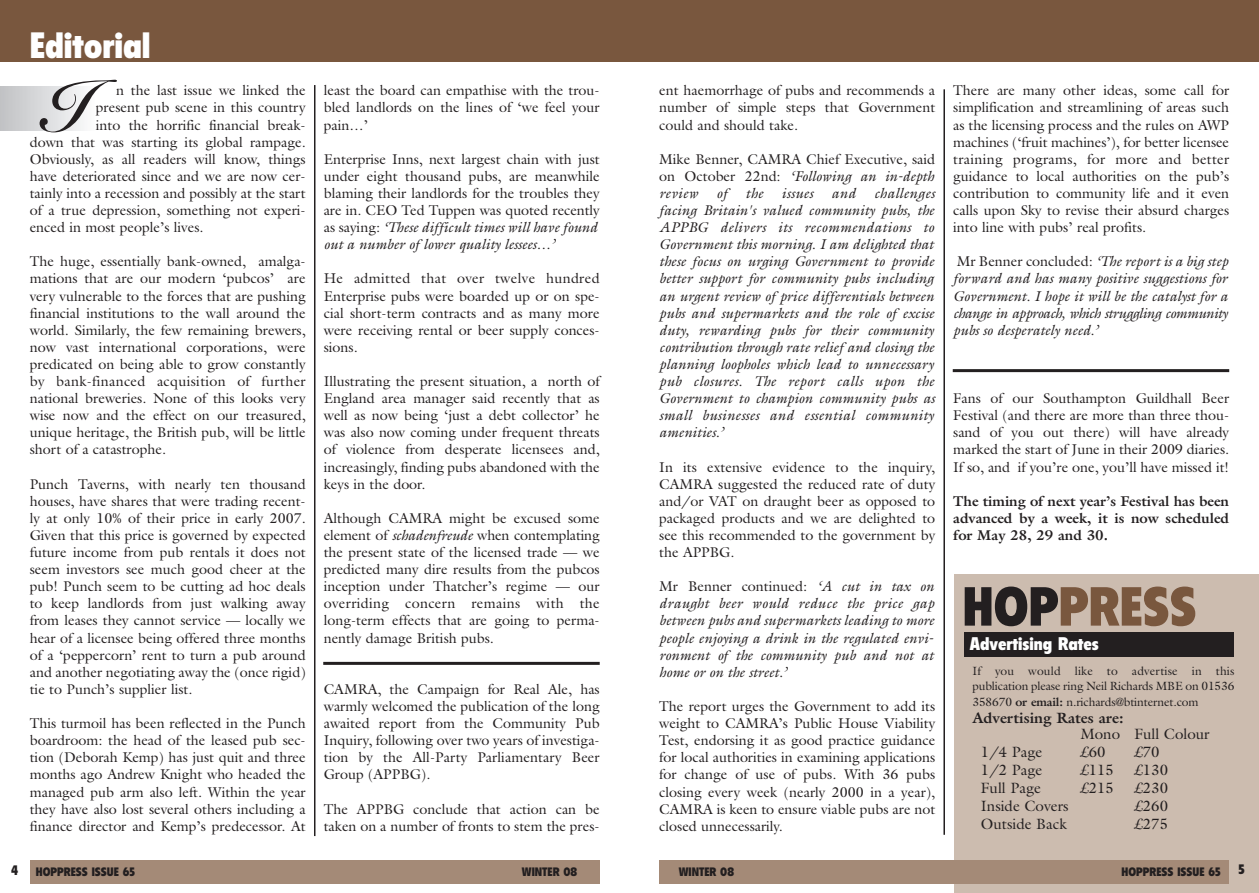
<style>
.page{position:relative;width:1259px;height:893px;background:#fff}
.page>*{position:absolute;margin:0;border:0;box-sizing:border-box;transform-origin:0 0}
.t1{font:72px "Snell Roundhand Bold Script";color:#231f20}
.t2{font:900 condensed 54px "Flyer";color:#79573e}
.t3{font:900 condensed 36px "Flyer";color:#fff}
.t4{font:900 condensed 18px "Flyer";color:#fff}
.t5{font:15px "Galliard";color:#231f20}
.t6{font:700 15px "Galliard";color:#231f20}
.t7{font:14.25px/17.1px "Galliard";color:#231f20;text-align:justify}
.t8{font:italic 14.25px/17.1px "Galliard";color:#231f20;text-align:justify}
.t9{font:700 14.25px/17.1px "Galliard";color:#231f20;text-align:justify}
.t10{font:900 condensed 13.5px "Flyer";color:#231f20}
.t11{font:12px/14.4px "Galliard";letter-spacing:-.01em;color:#231f20}
.t12{font:900 condensed 12px "Flyer";color:#231f20}
.s1{font-style:italic}
.s2{font-style:normal}
.s3{color:#231f20}
.s4{font-weight:700}
</style>
<div class="page">
<div style="left:954px;top:575px;width:305px;height:318px;background:#ccbcaf"></div>
<div style="left:0;top:87px;width:94px;height:43px;background:linear-gradient(to right,#c0c1c4,#fafbfb)"></div>
<div style="left:659px;top:860px;width:570px;height:23px;background:#a48a77"></div>
<hr style="left:943px;top:89px;width:2px;height:746px;background:#231f20">
<div style="left:30px;top:860px;width:570px;height:23px;background:#a48a77"></div>
<hr style="left:314px;top:85px;width:1px;height:751px;background:#231f20">
<div style="left:0;top:0;width:1259px;height:62px;background:#79573e"></div>
<div style="left:964px;top:633px;width:269px;height:24px;background:#231f20"></div>
<hr style="left:323px;top:662px;width:277px;height:3px;background:#231f20">
<hr style="left:952px;top:369px;width:277px;height:3px;background:#231f20">
<h3 class="t3" style="left:30px;top:32px;width:122px">Editorial</h3>
<h1 class="t1" style="left:43px;top:81px;width:45px">I</h1>
<p class="t7" style="left:116px;top:82px;width:191px">n the last issue we linked the</p>
<p class="t7" style="left:96px;top:99px;width:211px">present pub scene in this country</p>
<p class="t7" style="left:96px;top:116px;width:211px">into the horrific financial break-</p>
<p class="t7" style="left:30px;top:133px;width:277px">down that was starting its global rampage.</p>
<p class="t7" style="left:30px;top:150px;width:277px">Obviously, as all readers will know, things</p>
<p class="t7" style="left:30px;top:167px;width:277px">have deteriorated since and we are now cer-</p>
<p class="t7" style="left:30px;top:184px;width:277px">tainly into a recession and possibly at the start</p>
<p class="t7" style="left:30px;top:202px;width:277px">of a true depression, something not experi-</p>
<p class="t7" style="left:30px;top:219px;width:175px">enced in most people’s lives.</p>
<p class="t7" style="left:30px;top:253px;width:277px">The huge, essentially bank-owned, amalga&shy;mations that are our modern ‘pubcos’ are very vulnerable to the forces that are pushing financial institutions to the wall around the world. Similarly, the few remaining brewers, now vast international corporations, were predicated on being able to grow constantly by bank-financed acquisition of further national breweries. None of this looks very wise now and the effect on our treasured, unique heritage, the British pub, will be little short of a catastrophe.</p>
<p class="t7" style="left:30px;top:475px;width:277px">Punch Taverns, with nearly ten thousand houses, have shares that were trading recent&shy;ly at only 10% of their price in early 2007.<br>Given that this price is governed by expected future income from pub rentals it does not seem investors see much good cheer at the pub! Punch seem to be cutting ad hoc deals to keep landlords from just walking away from leases they cannot service — locally we hear of a licensee being offered three months of a ‘peppercorn’ rent to turn a pub around and another negotiating away the (once rigid) tie to Punch’s supplier list.</p>
<p class="t7" style="left:30px;top:715px;width:277px">This turmoil has been reflected in the Punch boardroom: the head of the leased pub sec&shy;tion (Deborah Kemp) has just quit and three months ago Andrew Knight who headed the managed pub arm also left. Within the year they have also lost several others including a finance director and Kemp’s predecessor. At</p>
<p class="t7" style="left:324px;top:82px;width:277px">least the board can empathise with the trou&shy;bled landlords on the lines of ‘we feel your pain…’</p>
<p class="t7" style="left:324px;top:150px;width:277px;text-align:left">Enterprise Inns, next largest chain with just under eight thousand pubs, are meanwhile blaming their landlords for the troubles they are in. CEO Ted Tuppen was quoted recently as saying: <span class="s1">‘These difficult times will have found out a number of lower quality lessees…’</span></p>
<p class="t7" style="left:324px;top:270px;width:277px">He admitted that over twelve hundred Enterprise pubs were boarded up or on spe&shy;cial short-term contracts and as many more were receiving rental or beer supply conces&shy;sions.</p>
<p class="t7" style="left:324px;top:373px;width:277px">Illustrating the present situation, a north of England area manager said recently that as well as now being ‘just a debt collector’ he was also now coming under frequent threats of violence from desperate licensees and, increasingly, finding pubs abandoned with the keys in the door.</p>
<p class="t7" style="left:324px;top:509px;width:277px">Although CAMRA might be excused some element of <span class="s1">schadenfreude</span> when contemplating the present state of the licensed trade — we predicted many dire results from the pubcos inception under Thatcher’s regime — our overriding concern remains with the long-term effects that are going to perma&shy;nently damage British pubs.</p>
<p class="t7" style="left:324px;top:680px;width:277px">CAMRA, the Campaign for Real Ale, has warmly welcomed the publication of the long awaited report from the Community Pub Inquiry, following over two years of investiga&shy;tion by the All-Party Parliamentary Beer Group (APPBG).</p>
<p class="t7" style="left:324px;top:800px;width:277px">The APPBG conclude that action can be taken on a number of fronts to stem the pres-</p>
<p class="t7" style="left:659px;top:82px;width:277px">ent haemorrhage of pubs and recommends a number of simple steps that Government could and should take.</p>
<p class="t7" style="left:659px;top:150px;width:277px">Mike Benner, CAMRA Chief Executive, said on October 22nd: <span class="s1">‘Following an in-depth review</span></p>
<p class="t8" style="left:659px;top:184px;width:277px;text-indent:215px">challenges facing Britain's valued community pubs, the APPBG delivers its recommendations to Government this morning. I am delighted that these focus on urging Government to provide better support for community pubs including an urgent review of price differentials between pubs and supermarkets and the role of excise duty, rewarding pubs for their community contribution through rate relief and closing the planning loopholes which lead to unnecessary pub closures. The report calls upon the Government to champion community pubs as small businesses and essential community amenities.’</p>
<p class="t7" style="left:659px;top:458px;width:277px">In its extensive evidence to the inquiry, CAMRA suggested the reduced rate of duty and/or VAT on draught beer as opposed to packaged products and we are delighted to see this recommended to the government by the APPBG.</p>
<p class="t8" style="left:659px;top:578px;width:277px"><span class="s2">Mr Benner continued:</span> ‘A cut in tax on draught beer would reduce the price gap between pubs and supermarkets leading to more people enjoying a drink in the regulated envi&shy;ronment of the community pub and not at home or on the street.’</p>
<p class="t7" style="left:659px;top:697px;width:277px">The report urges the Government to add its weight to CAMRA’s Public House Viability Test, endorsing it as good practice guidance for local authorities in examining applications for change of use of pubs. With 36 pubs closing every week (nearly 2000 in a year), CAMRA is keen to ensure viable pubs are not closed unnecessarily.</p>
<p class="t8" style="left:716px;top:184px;width:12px">of</p>
<p class="t8" style="left:745px;top:184px;width:19px">the</p>
<p class="t8" style="left:781px;top:184px;width:33px">issues</p>
<p class="t8" style="left:831px;top:184px;width:26px">and</p>
<p class="t7" style="left:953px;top:82px;width:277px">There are many other ideas, some call for simplification and streamlining of areas such as the licensing process and the rules on AWP machines (‘fruit machines’), for better licensee training programs, for more and better guidance to local authorities on the pub’s contribution to community life and it even calls upon Sky to revise their absurd charges into line with pubs’ real profits.</p>
<p class="t8" style="left:953px;top:253px;width:277px"><span class="s2">Mr Benner concluded:</span> ‘The report is a big step forward and has many positive suggestions for Government. I hope it will be the catalyst for a change in approach, which struggling community pubs so desperately need.’</p>
<p class="t7" style="left:953px;top:390px;width:277px">Fans of our Southampton Guildhall Beer Festival (and there are more than three thou&shy;sand of you out there) will have already marked the start of June in their 2009 diaries.<br>If so, and if you’re one, you’ll have missed it!</p>
<p class="t9" style="left:953px;top:492px;width:277px">The timing of next year’s Festival has been advanced by a week, it is now scheduled for May 28, 29 and 30.</p>
<h2 class="t2" style="left:962px;top:587px;width:236px"><span class="s3">HOP</span>PRESS</h2>
<p class="t4" style="left:970px;top:637px;width:130px">Advertising Rates</p>
<p class="t11" style="left:972px;top:664px;width:264px">If you would like to advertise in this publication please ring Neil Richards MBE on 01536</p>
<p class="t11" style="left:972px;top:695px;width:228px">358670 <span class="s4">or email:</span> n.richards@btinternet.com</p>
<p class="t6" style="left:972px;top:709px;width:153px">Advertising Rates are:</p>
<p class="t5" style="left:1080px;top:725px;width:131px">Mono Full Colour</p>
<p class="t5" style="left:981px;top:743px;width:63px">1/4 Page</p>
<p class="t5" style="left:1080px;top:743px;width:27px">£60</p>
<p class="t5" style="left:1134px;top:743px;width:27px">£70</p>
<p class="t5" style="left:981px;top:761px;width:63px">1/2 Page</p>
<p class="t5" style="left:1080px;top:761px;width:35px">£115</p>
<p class="t5" style="left:1134px;top:761px;width:35px">£130</p>
<p class="t5" style="left:981px;top:779px;width:62px">Full Page</p>
<p class="t5" style="left:1080px;top:779px;width:35px">£215</p>
<p class="t5" style="left:1134px;top:779px;width:35px">£230</p>
<p class="t5" style="left:981px;top:797px;width:89px">Inside Covers</p>
<p class="t5" style="left:1134px;top:797px;width:35px">£260</p>
<p class="t5" style="left:981px;top:815px;width:87px">Outside Back</p>
<p class="t5" style="left:1134px;top:815px;width:35px">£275</p>
<p class="t10" style="left:11px;top:865px;width:8px">4</p>
<p class="t12" style="left:36px;top:867px;width:101px">HOPPRESS ISSUE 65</p>
<p class="t12" style="left:522px;top:867px;width:57px">WINTER 08</p>
<p class="t12" style="left:679px;top:867px;width:57px">WINTER 08</p>
<p class="t12" style="left:1121px;top:867px;width:101px">HOPPRESS ISSUE 65</p>
<p class="t10" style="left:1238px;top:865px;width:8px">5</p>
</div>
